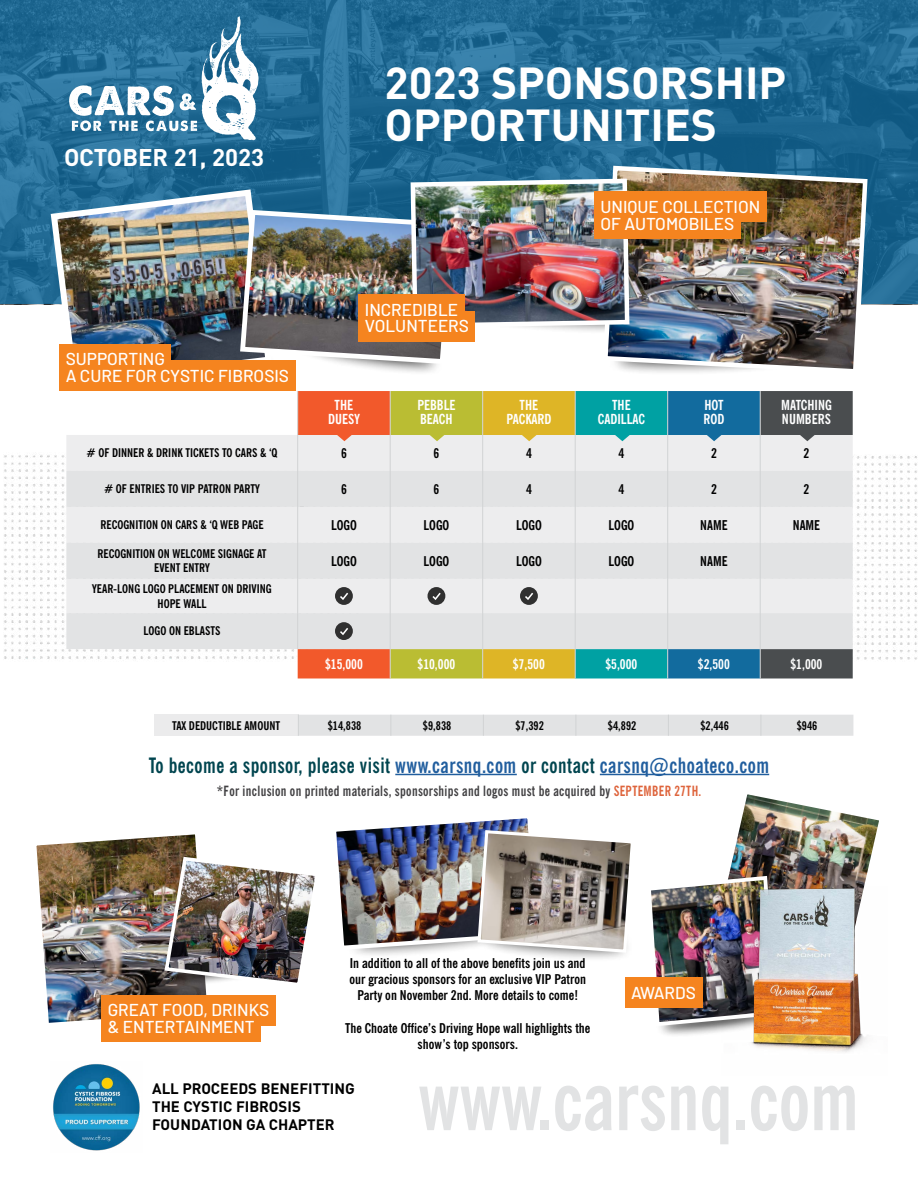
<style>
.page{position:relative;width:918px;height:1188px;background:#fff}
.page>*{position:absolute;margin:0;border:0;box-sizing:border-box;transform-origin:0 0}
.t1{font:700 condensed 81.45px "News Gothic BT";color:#e2e3e4;scale:.91 1}
.t2{font:700 44.25px/41.2px "DINOT";color:#fff}
.t3{font:700 24px "DINOT";color:#fff}
.t4{font:700 condensed 21.15px "News Gothic BT";letter-spacing:.025em;color:#00454f;scale:.91 1}
.t5{font:500 17.25px/16.5px "Barlow";color:#fff}
.t6{font:700 15px/18px "DINOT";color:#000}
.t7{font:700 condensed 14.1px "News Gothic BT";letter-spacing:.025em;color:#414042;scale:.91 1}
.t8{font:700 condensed 13.8px/13.8px "News Gothic BT";color:#fff;text-align:center}
.t9{font:700 condensed 13.5px/16.2px "News Gothic BT";color:#000;text-align:center}
.t10{font:700 condensed 13.5px "News Gothic BT";color:#fff}
.t11{font:700 condensed 12px/14.4px "News Gothic BT";color:#000;text-align:center}
.s1{color:#215e9e}
.s2{color:#de643c}
</style>
<div class="page">
<svg style="left:0;top:0;width:918px;height:304px;background:#206892"></svg>
<img style="left:4px;top:455px;width:61px;height:205px">
<img style="left:853px;top:456px;width:64px;height:204px">
<hr style="left:395px;top:774px;width:122px;height:1px;background:#215e9e">
<hr style="left:600px;top:774px;width:169px;height:1px;background:#215e9e">
<div style="left:298px;top:331px;width:145px;height:44px;background:#000;opacity:.75"></div>
<svg style="left:69px;top:16px;width:190px;height:124px"></svg>
<div style="left:655px;top:1003px;width:123px;height:34px;background:#000;opacity:.75"></div>
<img style="left:651px;top:794px;width:228px;height:234px">
<img style="left:722px;top:886px;width:157px;height:166px">
<img style="left:47px;top:186px;width:57px;height:158px">
<img style="left:601px;top:163px;width:269px;height:210px">
<img style="left:104px;top:176px;width:668px;height:194px">
<div style="left:594px;top:192px;width:173px;height:30px;background:#f5841f"></div>
<div style="left:594px;top:208px;width:147px;height:31px;background:#f5841f"></div>
<div style="left:59px;top:344px;width:112px;height:30px;background:#f5841f"></div>
<div style="left:59px;top:360px;width:236px;height:31px;background:#f5841f"></div>
<div style="left:358px;top:294px;width:107px;height:31px;background:#f5841f"></div>
<div style="left:358px;top:311px;width:117px;height:30px;background:#f5841f"></div>
<div style="left:625px;top:977px;width:77px;height:31px;background:#f5841f"></div>
<img style="left:36px;top:834px;width:279px;height:189px">
<div style="left:101px;top:995px;width:175px;height:31px;background:#f5841f"></div>
<div style="left:101px;top:1012px;width:160px;height:30px;background:#f5841f"></div>
<img style="left:53px;top:1064px;width:87px;height:87px">
<div style="left:478px;top:921px;width:157px;height:41px;background:#000;opacity:.75"></div>
<img style="left:336px;top:818px;width:299px;height:136px">
<div style="left:154px;top:715px;width:144px;height:21px;background:#ebebec"></div>
<div style="left:298px;top:715px;width:555px;height:21px;background:#e2e3e4"></div>
<svg style="left:66px;top:391px;width:787px;height:287px;background:#d5d7cf"></svg>
<h3 class="t3" style="left:64px;top:141px;width:202px">OCTOBER 21, 2023</h3>
<p class="t5" style="left:66px;top:350px;width:225px">SUPPORTING<br>A CURE FOR CYSTIC FIBROSIS</p>
<h2 class="t2" style="left:385px;top:61px;width:403px">2023 SPONSORSHIP<br>OPPORTUNITIES</h2>
<p class="t5" style="left:365px;top:301px;width:106px">INCREDIBLE<br>VOLUNTEERS</p>
<p class="t5" style="left:601px;top:198px;width:161px">UNIQUE COLLECTION<br>OF AUTOMOBILES</p>
<p class="t8" style="left:328px;top:398px;width:33px">THE<br>DUESY</p>
<p class="t8" style="left:417px;top:398px;width:40px;text-align:left">PEBBLE<br>BEACH</p>
<p class="t8" style="left:506px;top:398px;width:47px">THE<br>PACKARD</p>
<p class="t8" style="left:598px;top:398px;width:49px">THE<br>CADILLAC</p>
<p class="t8" style="left:703px;top:398px;width:22px;text-align:left">HOT<br>ROD</p>
<p class="t8" style="left:781px;top:398px;width:52px;text-align:left">MATCHING<br>NUMBERS</p>
<p class="t11" style="left:87px;top:446px;width:192px"># OF DINNER &amp; DRINK TICKETS TO CARS &amp; ‘Q</p>
<p class="t9" style="left:341px;top:445px;width:7px">6</p>
<p class="t9" style="left:434px;top:445px;width:7px">6</p>
<p class="t9" style="left:526px;top:445px;width:7px">4</p>
<p class="t9" style="left:619px;top:445px;width:7px">4</p>
<p class="t9" style="left:711px;top:445px;width:7px">2</p>
<p class="t9" style="left:804px;top:445px;width:7px">2</p>
<p class="t11" style="left:104px;top:482px;width:157px"># OF ENTRIES TO VIP PATRON PARTY</p>
<p class="t9" style="left:341px;top:481px;width:7px">6</p>
<p class="t9" style="left:434px;top:481px;width:7px">6</p>
<p class="t9" style="left:526px;top:481px;width:7px">4</p>
<p class="t9" style="left:619px;top:481px;width:7px">4</p>
<p class="t9" style="left:711px;top:481px;width:7px">2</p>
<p class="t9" style="left:804px;top:481px;width:7px">2</p>
<p class="t11" style="left:100px;top:518px;width:165px">RECOGNITION ON CARS &amp; ‘Q WEB PAGE</p>
<p class="t9" style="left:331px;top:517px;width:27px">LOGO</p>
<p class="t9" style="left:424px;top:517px;width:27px">LOGO</p>
<p class="t9" style="left:516px;top:517px;width:27px">LOGO</p>
<p class="t9" style="left:609px;top:517px;width:27px">LOGO</p>
<p class="t9" style="left:700px;top:517px;width:29px">NAME</p>
<p class="t9" style="left:793px;top:517px;width:29px">NAME</p>
<p class="t11" style="left:97px;top:546px;width:171px">RECOGNITION ON WELCOME SIGNAGE AT<br>EVENT ENTRY</p>
<p class="t9" style="left:331px;top:553px;width:27px">LOGO</p>
<p class="t9" style="left:424px;top:553px;width:27px">LOGO</p>
<p class="t9" style="left:516px;top:553px;width:27px">LOGO</p>
<p class="t9" style="left:609px;top:553px;width:27px">LOGO</p>
<p class="t9" style="left:700px;top:553px;width:29px">NAME</p>
<p class="t11" style="left:92px;top:582px;width:181px">YEAR-LONG LOGO PLACEMENT ON DRIVING<br>HOPE WALL</p>
<p class="t11" style="left:144px;top:624px;width:78px">LOGO ON EBLASTS</p>
<p class="t10" style="left:325px;top:656px;width:39px">$15,000</p>
<p class="t10" style="left:418px;top:656px;width:39px">$10,000</p>
<p class="t10" style="left:513px;top:656px;width:33px">$7,500</p>
<p class="t10" style="left:605px;top:656px;width:33px">$5,000</p>
<p class="t10" style="left:698px;top:656px;width:33px">$2,500</p>
<p class="t10" style="left:790px;top:656px;width:33px">$1,000</p>
<p class="t11" style="left:172px;top:718px;width:110px">TAX DEDUCTIBLE AMOUNT</p>
<p class="t11" style="left:328px;top:718px;width:35px">$14,838</p>
<p class="t11" style="left:423px;top:718px;width:30px">$9,838</p>
<p class="t11" style="left:515px;top:718px;width:30px">$7,392</p>
<p class="t11" style="left:608px;top:718px;width:30px">$4,892</p>
<p class="t11" style="left:700px;top:718px;width:30px">$2,446</p>
<p class="t11" style="left:797px;top:718px;width:22px">$946</p>
<h3 class="t4" style="left:149px;top:752px;width:683px">To become a sponsor, please visit <span class="s1">www.carsnq.com</span> or contact <span class="s1">carsnq@choateco.com</span></h3>
<p class="t7" style="left:217px;top:782px;width:534px">*For inclusion on printed materials, sponsorships and logos must be acquired by <span class="s2">SEPTEMBER 27TH.</span></p>
<p class="t9" style="left:349px;top:955px;width:238px">In addition to all of the above benefits join us and our gracious sponsors for an exclusive VIP Patron<br>Party on November 2nd. More details to come!</p>
<p class="t9" style="left:345px;top:1020px;width:247px">The Choate Office’s Driving Hope wall highlights the show’s top sponsors.</p>
<p class="t6" style="left:152px;top:1079px;width:204px">ALL PROCEEDS BENEFITTING<br>THE CYSTIC FIBROSIS<br>FOUNDATION GA CHAPTER</p>
<p class="t5" style="left:631px;top:984px;width:66px">AWARDS</p>
<p class="t5" style="left:108px;top:1002px;width:163px">GREAT FOOD, DRINKS &amp; ENTERTAINMENT</p>
<h1 class="t1" style="left:418px;top:1051px;width:486px">www.carsnq.com</h1>
</div>
